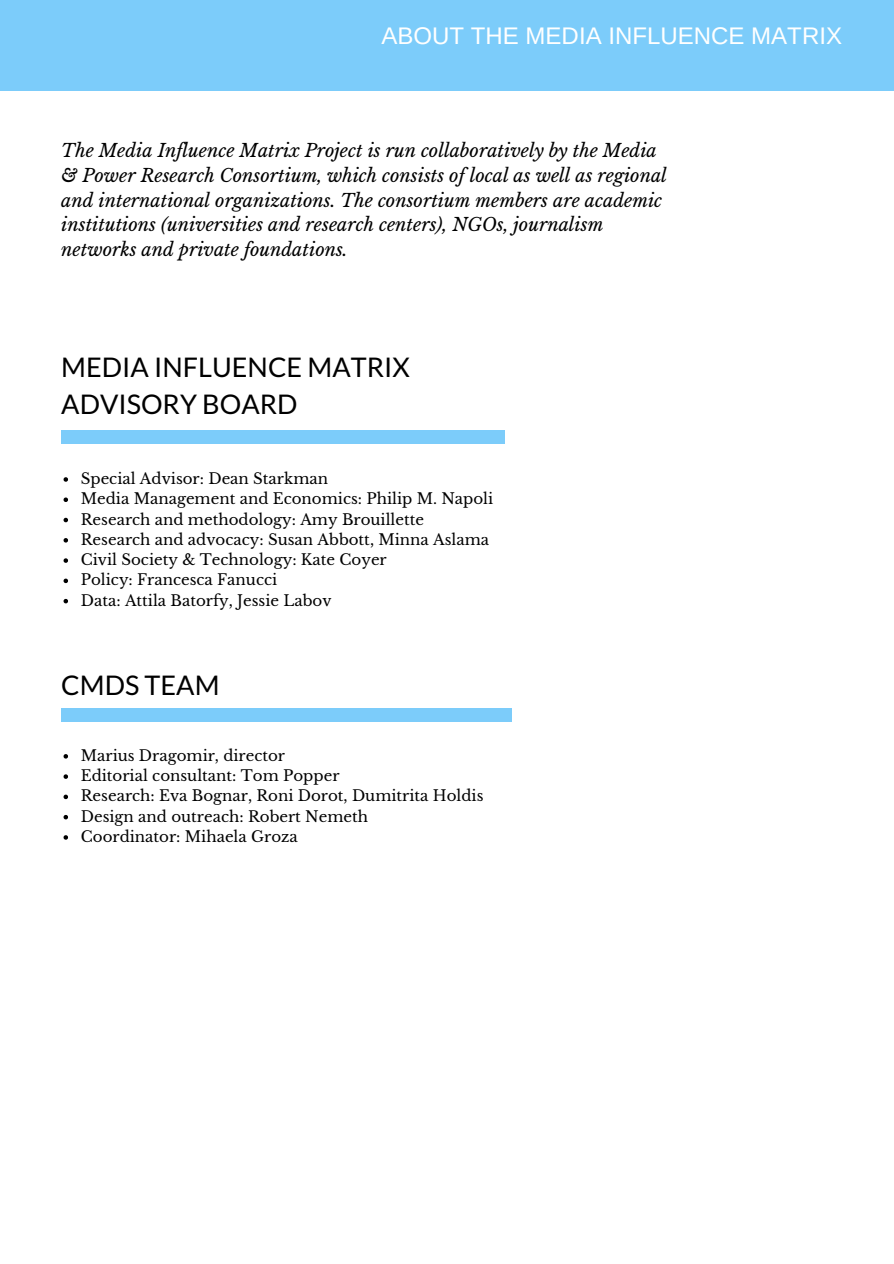
<style>
.page{position:relative;width:894px;height:1264px;background:#fff}
.page>*{position:absolute;margin:0;border:0;box-sizing:border-box;transform-origin:0 0}
.t1{font:27px/37.2px "Lato";color:#000}
.t2{font:24px "Arimo";color:#fff}
.t3{font:italic 18px/24.8px "Libre Baskerville";color:#000}
.t4{font:15px/20.2px "Libre Baskerville";color:#000}
</style>
<div class="page">
<div style="left:0;top:0;width:893px;height:91px;background:#7cccfa"></div>
<div style="left:61px;top:431px;width:444px;height:13px;background:#7cccfa"></div>
<svg style="left:63px;top:477px;width:5px;height:5px"></svg>
<svg style="left:63px;top:497px;width:5px;height:5px"></svg>
<svg style="left:63px;top:518px;width:5px;height:4px"></svg>
<svg style="left:63px;top:538px;width:5px;height:4px"></svg>
<svg style="left:63px;top:558px;width:5px;height:5px"></svg>
<svg style="left:63px;top:578px;width:5px;height:5px"></svg>
<svg style="left:63px;top:599px;width:5px;height:4px"></svg>
<div style="left:61px;top:708px;width:451px;height:13px;background:#7cccfa"></div>
<svg style="left:63px;top:754px;width:5px;height:4px"></svg>
<svg style="left:63px;top:774px;width:5px;height:4px"></svg>
<svg style="left:63px;top:794px;width:5px;height:5px"></svg>
<svg style="left:63px;top:815px;width:5px;height:4px"></svg>
<svg style="left:63px;top:835px;width:5px;height:4px"></svg>
<h2 class="t2" style="left:381px;top:22px;width:462px">ABOUT THE MEDIA INFLUENCE MATRIX</h2>
<p class="t3" style="left:61px;top:138px;width:607px">The Media Influence Matrix Project is run collaboratively by the Media &amp; Power Research Consortium, which consists of local as well as regional and international organizations. The consortium members are academic institutions (universities and research centers), NGOs, journalism networks and private foundations.</p>
<h1 class="t1" style="left:61px;top:347px;width:350px">MEDIA INFLUENCE MATRIX<br>ADVISORY BOARD</h1>
<p class="t4" style="left:81px;top:468px;width:414px">Special Advisor: Dean Starkman<br>Media Management and Economics: Philip M. Napoli Research and methodology: Amy Brouillette Research and advocacy: Susan Abbott, Minna Aslama Civil Society &amp; Technology: Kate Coyer<br>Policy: Francesca Fanucci<br>Data: Attila Batorfy, Jessie Labov</p>
<h1 class="t1" style="left:61px;top:666px;width:160px">CMDS TEAM</h1>
<p class="t4" style="left:81px;top:745px;width:404px">Marius Dragomir, director<br>Editorial consultant: Tom Popper<br>Research: Eva Bognar, Roni Dorot, Dumitrita Holdis Design and outreach: Robert Nemeth<br>Coordinator: Mihaela Groza</p>
</div>
